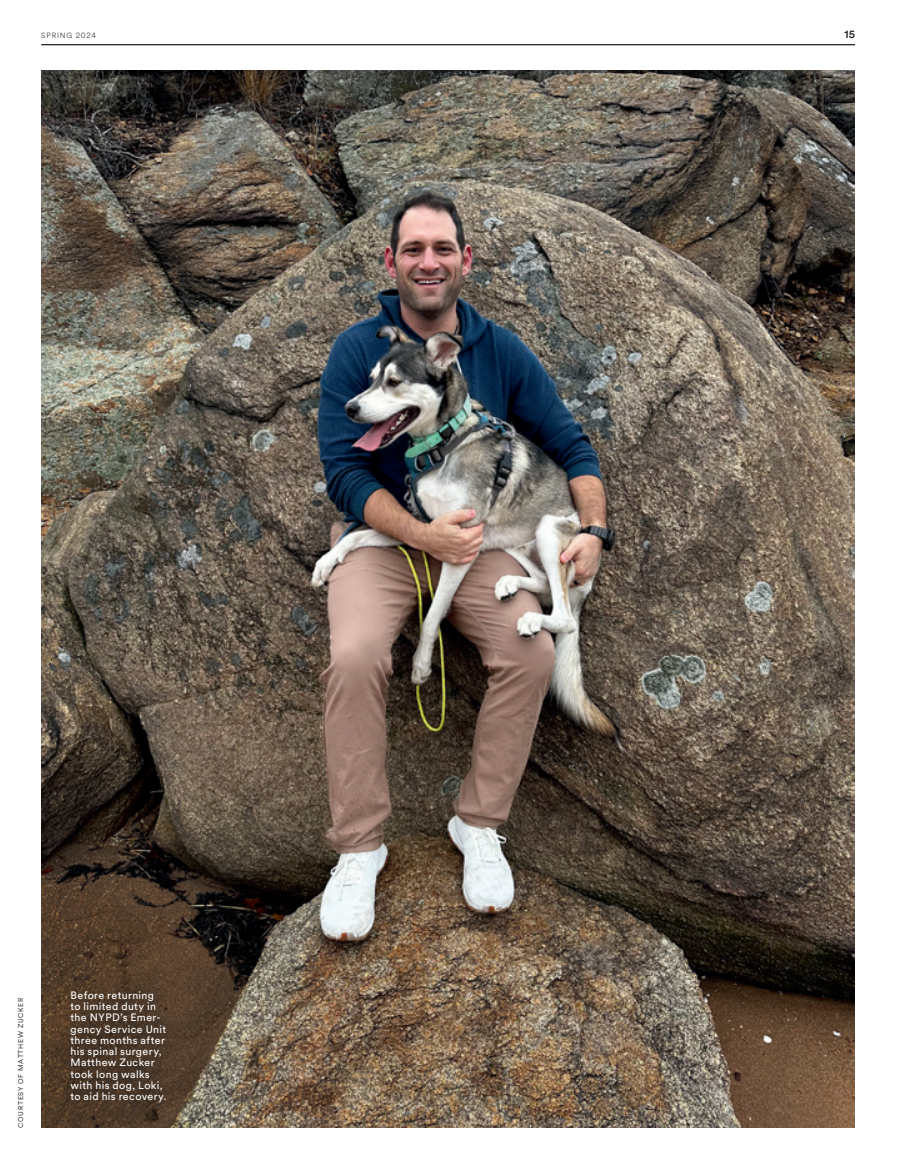
<style>
.page{position:relative;width:900px;height:1170px;background:#fff}
.page>*{position:absolute;margin:0;border:0;box-sizing:border-box;transform-origin:0 0}
.t1{font:500 11.25px "Circular XX";color:#231f20}
.NYU-Text{font:10.62px/11.2px "Circular XX";letter-spacing:.035em;color:#fff}
.t2{font:300 7.5px "Circular XX";letter-spacing:.11em;color:#231f20}
.Body___Justify{font:6.88px "Circular XX";letter-spacing:.105em;color:#231f20}
</style>
<div class="page">
<img style="left:41px;top:70px;width:814px;height:1058px">
<hr style="left:41px;top:44px;width:814px;height:1px;background:#231f20">
<svg style="left:59px;top:979px;width:118px;height:134px;fill:#4a3828"></svg>
<p class="t2" style="left:41px;top:31px;width:56px">SPRING 2024</p>
<p class="t1" style="left:845px;top:27px;width:12px">15</p>
<p class="Body___Justify" style="left:16px;top:1128px;width:132px;rotate:-90deg">COURTESY OF MATTHEW ZUCKER</p>
<p class="NYU-Text" style="left:71px;top:989px;width:97px">Before returning to limited duty in the NYPD’s Emer&shy;gency Service Unit three months after his spinal surgery,<br>Matthew Zucker took long walks with his dog, Loki, to aid his recovery.</p>
</div>
